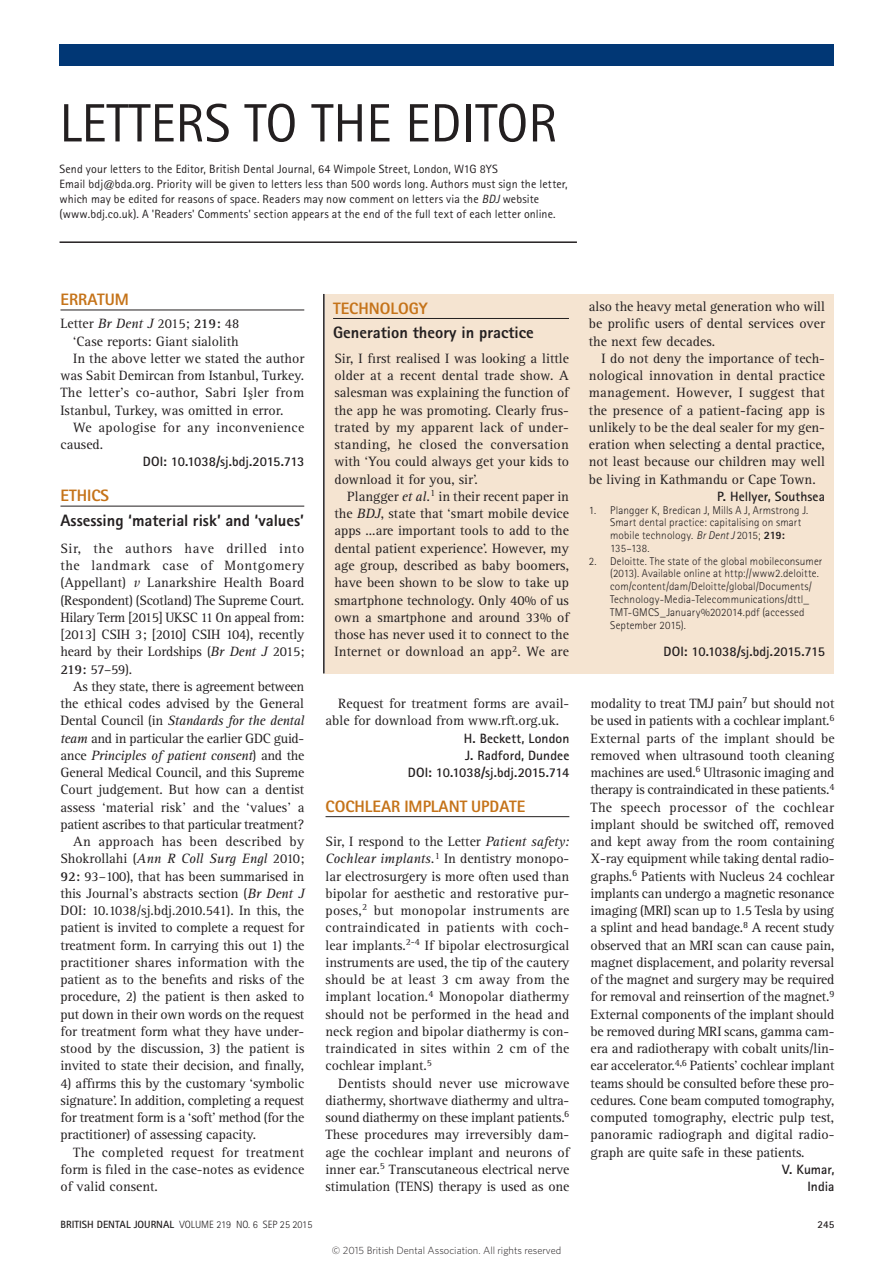
<style>
.page{position:relative;width:893px;height:1263px;background:#fff}
.page>*{position:absolute;margin:0;border:0;box-sizing:border-box;transform-origin:0 0}
.t1{font:54px "Rotis Sans Serif Std";color:#231f20}
.t2{font:800 16.5px "Rotis Sans Serif Std";color:#231f20}
._1_BDJ_letters_headi{font:800 16.5px "Rotis Sans Serif Std";color:#c57319}
.body{font:13.95px/17.2px "Rotis Serif Std";color:#231f20;text-align:justify}
.body_fullout{font:13.95px/17.2px "Rotis Serif Std";color:#231f20;text-align:justify}
.body-2{font:13.95px/17.2px "Rotis Serif Std";letter-spacing:.02em;color:#231f20}
._2_BDJ_references{font:700 13.5px "Rotis Sans Serif Std";letter-spacing:-.005em;color:#231f20}
._1_BDJ_letters_autho{font:700 13.5px "Rotis Sans Serif Std";letter-spacing:.005em;color:#231f20}
._1_BDJ_in_brief{font:12px/15px "Rotis Sans Serif Std";letter-spacing:.01em;color:#231f20}
._2_BDJ_references-2{font:300 11.25px/12.8px "Rotis Sans Serif Std";letter-spacing:.01em;color:#231f20}
.t3{font:300 10.5px "Whitney";color:#231f20}
.t4{font:300 10.5px "Rotis Sans Serif Std";color:#231f20}
.t5{font:700 10.5px "Rotis Sans Serif Std";color:#231f20}
.s1{font-style:italic}
.s2{font-weight:700}
.s3{font-family:"Times"}
.s4{font-weight:800}
</style>
<div class="page">
<hr style="left:60px;top:310px;width:244px;height:1px;background:#231f20">
<hr style="left:60px;top:506px;width:244px;height:1px;background:#231f20">
<hr style="left:326px;top:816px;width:243px;height:1px;background:#231f20">
<div style="left:59px;top:45px;width:774px;height:21px;background:#013775"></div>
<hr style="left:60px;top:241px;width:517px;height:2px;background:#231f20">
<div style="left:325px;top:294px;width:508px;height:379px;background:#f5e4d1"></div>
<hr style="left:333px;top:318px;width:236px;height:1px;background:#231f20">
<hr style="left:323px;top:294px;width:2px;height:379px;background:#231f20">
<p class="t1" style="left:60px;top:91px;width:499px">LETTERS TO THE EDITOR</p>
<p class="_1_BDJ_in_brief" style="left:60px;top:162px;width:510px">Send your letters to the Editor, British Dental Journal, 64 Wimpole Street, London, W1G 8YS<br>Email bdj@bda.org. Priority will be given to letters less than 500 words long. Authors must sign the letter, which may be edited for reasons of space. Readers may now comment on letters via the <span class="s1">BDJ</span> website (www.bdj.co.uk). A 'Readers' Comments' section appears at the end of the full text of each letter online.</p>
<p class="_1_BDJ_letters_headi" style="left:60px;top:289px;width:70px">ERRATUM</p>
<p class="body_fullout" style="left:60px;top:316px;width:180px">Letter <span class="s1">Br Dent J</span> 2015; <span class="s2">219:</span> 48</p>
<p class="body" style="left:73px;top:333px;width:167px">‘Case reports: Giant sialolith</p>
<p class="body" style="left:60px;top:350px;width:245px;text-indent:13px">In the above letter we stated the author was Sabit Demircan from Istanbul, Turkey.<br>The letter's co-author, Sabri I<span class="s3">ş</span>ler from Istanbul, Turkey, was omitted in error.</p>
<p class="body-2" style="left:60px;top:419px;width:245px;text-indent:13px">We apologise for any inconvenience caused.</p>
<p class="_2_BDJ_references" style="left:143px;top:453px;width:163px">DOI: 10.1038/sj.bdj.2015.713</p>
<p class="_1_BDJ_letters_headi" style="left:60px;top:485px;width:50px">ETHICS</p>
<p class="t2" style="left:60px;top:509px;width:245px">Assessing ‘material risk’ and ‘values’</p>
<p class="body_fullout" style="left:60px;top:540px;width:245px">Sir, the authors have drilled into the landmark case of Montgomery (Appellant) <span class="s1">v</span> Lanarkshire Health Board (Respondent) (Scotland) The Supreme Court.<br>Hilary Term [2015] UKSC 11 On appeal from: [2013] CSIH 3; [2010] CSIH 104), recently heard by their Lordships (<span class="s1">Br Dent J</span> 2015; <span class="s2">219:</span> 57–59).</p>
<p class="body" style="left:60px;top:678px;width:245px;text-indent:13px">As they state, there is agreement between the ethical codes advised by the General Dental Council (in <span class="s1">Standards for the dental team</span> and in particular the earlier GDC guid&shy;ance <span class="s1">Principles of patient consent</span>) and the General Medical Council, and this Supreme Court judgement. But how can a dentist assess ‘material risk’ and the ‘values’ a patient ascribes to that particular treatment?</p>
<p class="body" style="left:60px;top:833px;width:245px;text-indent:13px">An approach has been described by Shokrollahi (<span class="s1">Ann R Coll Surg Engl</span> 2010; <span class="s2">92:</span> 93–100), that has been summarised in this Journal's abstracts section (<span class="s1">Br Dent J </span>DOI: 10.1038/sj.bdj.2010.541). In this, the patient is invited to complete a request for treatment form. In carrying this out 1) the practitioner shares information with the patient as to the benefits and risks of the procedure, 2) the patient is then asked to put down in their own words on the request for treatment form what they have under&shy;stood by the discussion, 3) the patient is invited to state their decision, and finally,</p>
<p class="body" style="left:60px;top:1075px;width:245px">4) affirms this by the customary ‘symbolic signature’. In addition, completing a request for treatment form is a ‘soft’ method (for the practitioner) of assessing capacity.</p>
<p class="body" style="left:60px;top:1144px;width:245px;text-indent:13px">The completed request for treatment form is filed in the case-notes as evidence of valid consent.</p>
<p class="_1_BDJ_letters_headi" style="left:333px;top:298px;width:96px">TECHNOLOGY</p>
<p class="t2" style="left:333px;top:322px;width:202px">Generation theory in practice</p>
<p class="body_fullout" style="left:334px;top:350px;width:236px">Sir, I first realised I was looking a little older at a recent dental trade show. A salesman was explaining the function of the app he was promoting. Clearly frus&shy;trated by my apparent lack of under&shy;standing, he closed the conversation with ‘You could always get your kids to download it for you, sir’.</p>
<p class="body" style="left:334px;top:488px;width:236px;text-indent:13px">Plangger <span class="s1">et al.</span><sup>1</sup> in their recent paper in the <span class="s1">BDJ</span>, state that ‘smart mobile device apps ...are important tools to add to the dental patient experience’. However, my age group, described as baby boomers, have been shown to be slow to take up smartphone technology. Only 40% of us own a smartphone and around 33% of those has never used it to connect to the Internet or download an app<sup>2</sup>. We are</p>
<p class="body" style="left:326px;top:695px;width:245px;text-indent:13px">Request for treatment forms are avail&shy;able for download from www.rft.org.uk.</p>
<p class="_1_BDJ_letters_autho" style="left:464px;top:729px;width:107px">H. Beckett, London</p>
<p class="_1_BDJ_letters_autho" style="left:465px;top:747px;width:106px">J. Radford, Dundee</p>
<p class="_2_BDJ_references" style="left:408px;top:764px;width:163px">DOI: 10.1038/sj.bdj.2015.714</p>
<p class="_1_BDJ_letters_headi" style="left:326px;top:796px;width:201px">COCHLEAR IMPLANT UPDATE</p>
<p class="body_fullout" style="left:326px;top:833px;width:245px">Sir, I respond to the Letter <span class="s1">Patient safety:<br>Cochlear implants.</span><sup>1</sup> In dentistry monopo&shy;lar electrosurgery is more often used than bipolar for aesthetic and restorative pur&shy;poses,<sup>2</sup> but monopolar instruments are contraindicated in patients with coch&shy;lear implants.<sup>2-4</sup> If bipolar electrosurgical instruments are used, the tip of the cautery should be at least 3 cm away from the implant location.<sup>4</sup> Monopolar diathermy should not be performed in the head and neck region and bipolar diathermy is con&shy;traindicated in sites within 2 cm of the cochlear implant.<sup>5</sup></p>
<p class="body" style="left:326px;top:1075px;width:245px;text-indent:13px">Dentists should never use microwave diathermy, shortwave diathermy and ultra&shy;sound diathermy on these implant patients.<sup>6<br></sup>These procedures may irreversibly dam&shy;age the cochlear implant and neurons of inner ear.<sup>5</sup> Transcutaneous electrical nerve stimulation (TENS) therapy is used as one</p>
<p class="body" style="left:589px;top:298px;width:238px">also the heavy metal generation who will be prolific users of dental services over the next few decades.</p>
<p class="body" style="left:589px;top:350px;width:238px;text-indent:13px">I do not deny the importance of tech&shy;nological innovation in dental practice management. However, I suggest that the presence of a patient-facing app is unlikely to be the deal sealer for my gen&shy;eration when selecting a dental practice, not least because our children may well be living in Kathmandu or Cape Town.</p>
<p class="_1_BDJ_letters_autho" style="left:717px;top:488px;width:109px">P. Hellyer, Southsea</p>
<p class="_2_BDJ_references-2" style="left:610px;top:504px;width:200px;text-indent:-21px">1. Plangger K, Bredican J, Mills A J, Armstrong J.<br>Smart dental practice: capitalising on smart mobile technology. <span class="s1">Br Dent J</span> 2015; <span class="s4">219:<br></span>135–138.</p>
<p class="_2_BDJ_references-2" style="left:610px;top:555px;width:214px;text-indent:-21px">2. Deloitte. The state of the global mobileconsumer (2013). Available online at http://www2.deloitte. com/content/dam/Deloitte/global/Documents/ Technology-Media-Telecommunications/dttl_ TMT-GMCS_January%202014.pdf (accessed September 2015).</p>
<p class="_2_BDJ_references" style="left:664px;top:643px;width:163px">DOI: 10.1038/sj.bdj.2015.715</p>
<p class="body" style="left:591px;top:695px;width:245px">modality to treat TMJ pain<sup>7</sup> but should not be used in patients with a cochlear implant.<sup>6<br></sup>External parts of the implant should be removed when ultrasound tooth cleaning machines are used.<sup>6</sup> Ultrasonic imaging and therapy is contraindicated in these patients.<sup>4<br></sup>The speech processor of the cochlear implant should be switched off, removed and kept away from the room containing X-ray equipment while taking dental radio&shy;graphs.<sup>6</sup> Patients with Nucleus 24 cochlear implants can undergo a magnetic resonance imaging (MRI) scan up to 1.5 Tesla by using a splint and head bandage.<sup>8</sup> A recent study observed that an MRI scan can cause pain, magnet displacement, and polarity reversal of the magnet and surgery may be required for removal and reinsertion of the magnet.<sup>9<br></sup>External components of the implant should be removed during MRI scans, gamma cam&shy;era and radiotherapy with cobalt units/lin&shy;ear accelerator.<sup>4,6</sup> Patients’ cochlear implant teams should be consulted before these pro&shy;cedures. Cone beam computed tomography, computed tomography, electric pulp test, panoramic radiograph and digital radio&shy;graph are quite safe in these patients.</p>
<p class="_1_BDJ_letters_autho" style="left:782px;top:1161px;width:54px">V. Kumar,</p>
<p class="_1_BDJ_letters_autho" style="left:807px;top:1178px;width:28px">India</p>
<p class="t4" style="left:60px;top:1218px;width:253px"><span class="s2">BRITISH DENTAL JOURNAL</span> VOLUME 219 NO. 6 SEP 25 2015</p>
<p class="t5" style="left:817px;top:1217px;width:18px">245</p>
<p class="t3" style="left:332px;top:1243px;width:231px">© 2015 British Dental Association. All rights reserved</p>
</div>
